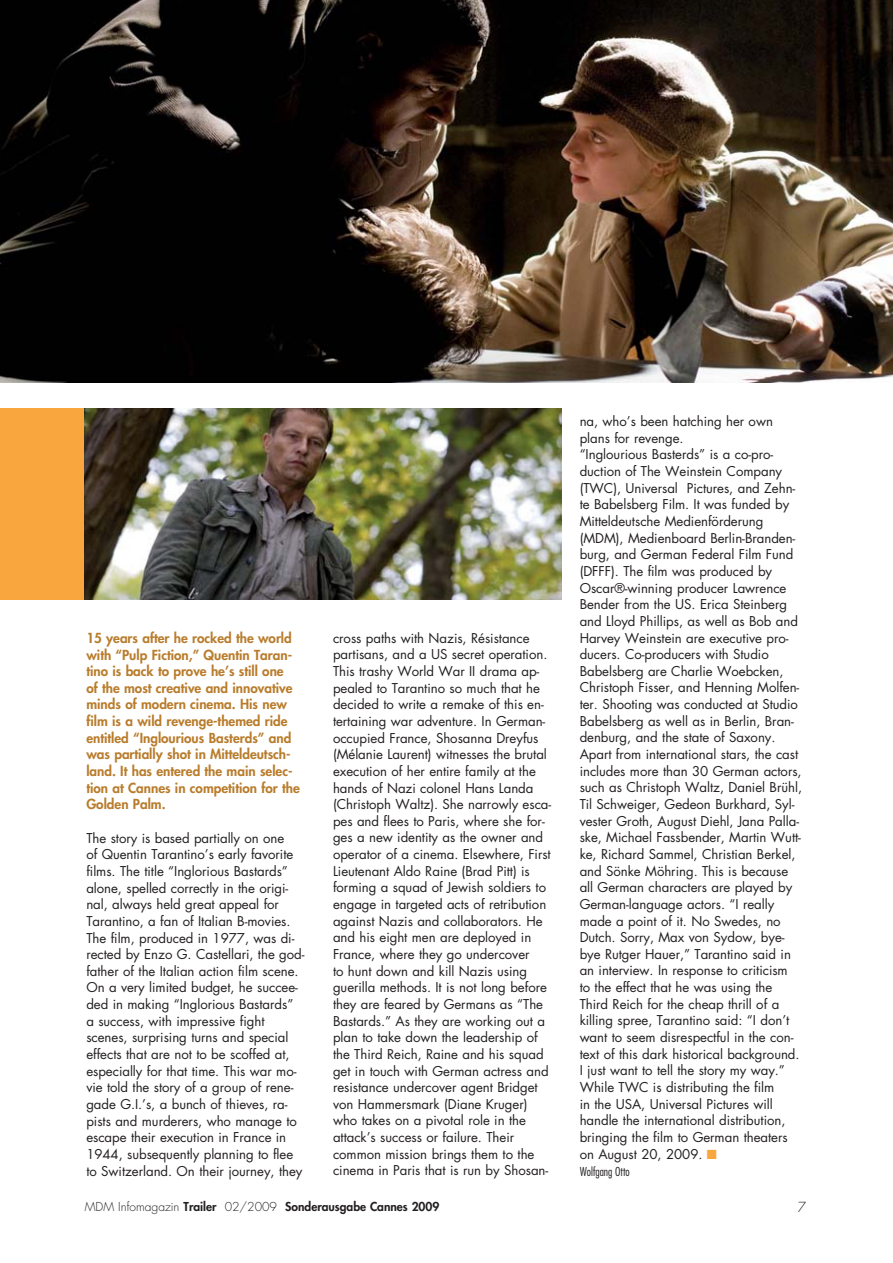
<style>
.page{position:relative;width:893px;height:1263px;background:#fff}
.page>*{position:absolute;margin:0;border:0;box-sizing:border-box;transform-origin:0 0}
.t1{font:800 13.5px/16.6px "Futura";color:#b97c2c}
.t2{font:300 13.5px "Futura";color:#231f20}
.t3{font:13.2px/16.6px "Futura LT";letter-spacing:-.005em;color:#231f20}
.t4{font:800 12px "Futura";color:#231f20}
.t5{font:300 condensed 12px "Futura";color:#231f20}
.s1{color:#faa63f}
.s2{font-weight:300}
</style>
<div class="page">
<img style="left:0;top:0;width:892px;height:383px">
<div style="left:0;top:408px;width:111px;height:192px;background:#faa63f"></div>
<img style="left:85px;top:408px;width:476px;height:192px">
<p class="t1" style="left:86px;top:631px;width:215px">15 years after he rocked the world with “Pulp Fiction,” Quentin Taran&shy;tino is back to prove he’s still one<br>of the most creative and innovative minds of modern cinema. His new film is a wild revenge-themed ride entitled “Inglourious Basterds” and was partially shot in Mitteldeutsch&shy;land. It has entered the main selec&shy;tion at Cannes in competition for the Golden Palm.</p>
<p class="t3" style="left:86px;top:831px;width:220px">The story is based partially on one<br>of Quentin Tarantino’s early favorite films. The title “Inglorious Bastards” alone, spelled correctly in the origi&shy;nal, always held great appeal for Tarantino, a fan of Italian B-movies.<br>The film, produced in 1977, was di&shy;rected by Enzo G. Castellari, the god&shy;father of the Italian action film scene.<br>On a very limited budget, he succee&shy;ded in making “Inglorious Bastards”<br>a success, with impressive fight scenes, surprising turns and special effects that are not to be scoffed at, especially for that time. This war mo&shy;vie told the story of a group of rene&shy;gade G.I.’s, a bunch of thieves, ra&shy;pists and murderers, who manage to escape their execution in France in 1944, subsequently planning to flee to Switzerland. On their journey, they</p>
<p class="t3" style="left:333px;top:631px;width:220px">cross paths with Nazis, Résistance partisans, and a US secret operation.<br>This trashy World War II drama ap&shy;pealed to Tarantino so much that he decided to write a remake of this en&shy;tertaining war adventure. In German&shy;occupied France, Shosanna Dreyfus (Mélanie Laurent) witnesses the brutal execution of her entire family at the hands of Nazi colonel Hans Landa (Christoph Waltz). She narrowly esca&shy;pes and flees to Paris, where she for&shy;ges a new identity as the owner and operator of a cinema. Elsewhere, First Lieutenant Aldo Raine (Brad Pitt) is forming a squad of Jewish soldiers to engage in targeted acts of retribution against Nazis and collaborators. He and his eight men are deployed in France, where they go undercover<br>to hunt down and kill Nazis using guerilla methods. It is not long before they are feared by Germans as “The Bastards.” As they are working out a plan to take down the leadership of the Third Reich, Raine and his squad get in touch with German actress and resistance undercover agent Bridget von Hammersmark (Diane Kruger) who takes on a pivotal role in the attack’s success or failure. Their common mission brings them to the cinema in Paris that is run by Shosan-</p>
<p class="t3" style="left:580px;top:414px;width:224px">na, who’s been hatching her own plans for revenge.<br>“Inglourious Basterds” is a co-pro&shy;duction of The Weinstein Company (TWC), Universal Pictures, and Zehn&shy;te Babelsberg Film. It was funded by Mitteldeutsche Medienförderung (MDM), Medienboard Berlin-Branden&shy;burg, and German Federal Film Fund (DFFF). The film was produced by Oscar®-winning producer Lawrence Bender from the US. Erica Steinberg and Lloyd Phillips, as well as Bob and Harvey Weinstein are executive pro&shy;ducers. Co-producers with Studio Babelsberg are Charlie Woebcken, Christoph Fisser, and Henning Molfen&shy;ter. Shooting was conducted at Studio Babelsberg as well as in Berlin, Bran&shy;denburg, and the state of Saxony.<br>Apart from international stars, the cast includes more than 30 German actors, such as Christoph Waltz, Daniel Brühl, Til Schweiger, Gedeon Burkhard, Syl&shy;vester Groth, August Diehl, Jana Palla&shy;ske, Michael Fassbender, Martin Wutt&shy;ke, Richard Sammel, Christian Berkel, and Sönke Möhring. This is because all German characters are played by German-language actors. “I really made a point of it. No Swedes, no Dutch. Sorry, Max von Sydow, bye&shy;bye Rutger Hauer,” Tarantino said in an interview. In response to criticism<br>to the effect that he was using the Third Reich for the cheap thrill of a killing spree, Tarantino said: “I don’t want to seem disrespectful in the con&shy;text of this dark historical background.<br>I just want to tell the story my way.” While TWC is distributing the film<br>in the USA, Universal Pictures will handle the international distribution, bringing the film to German theaters on August 20, 2009. <span class="s1">■</span></p>
<p class="t5" style="left:580px;top:1166px;width:52px">Wolfgang Otto</p>
<p class="t4" style="left:85px;top:1201px;width:356px"><span class="s2">MDM Infomagazin</span> Trailer <span class="s2">02/2009</span> Sonderausgabe Cannes 2009</p>
<p class="t2" style="left:798px;top:1201px;width:10px">7</p>
</div>
